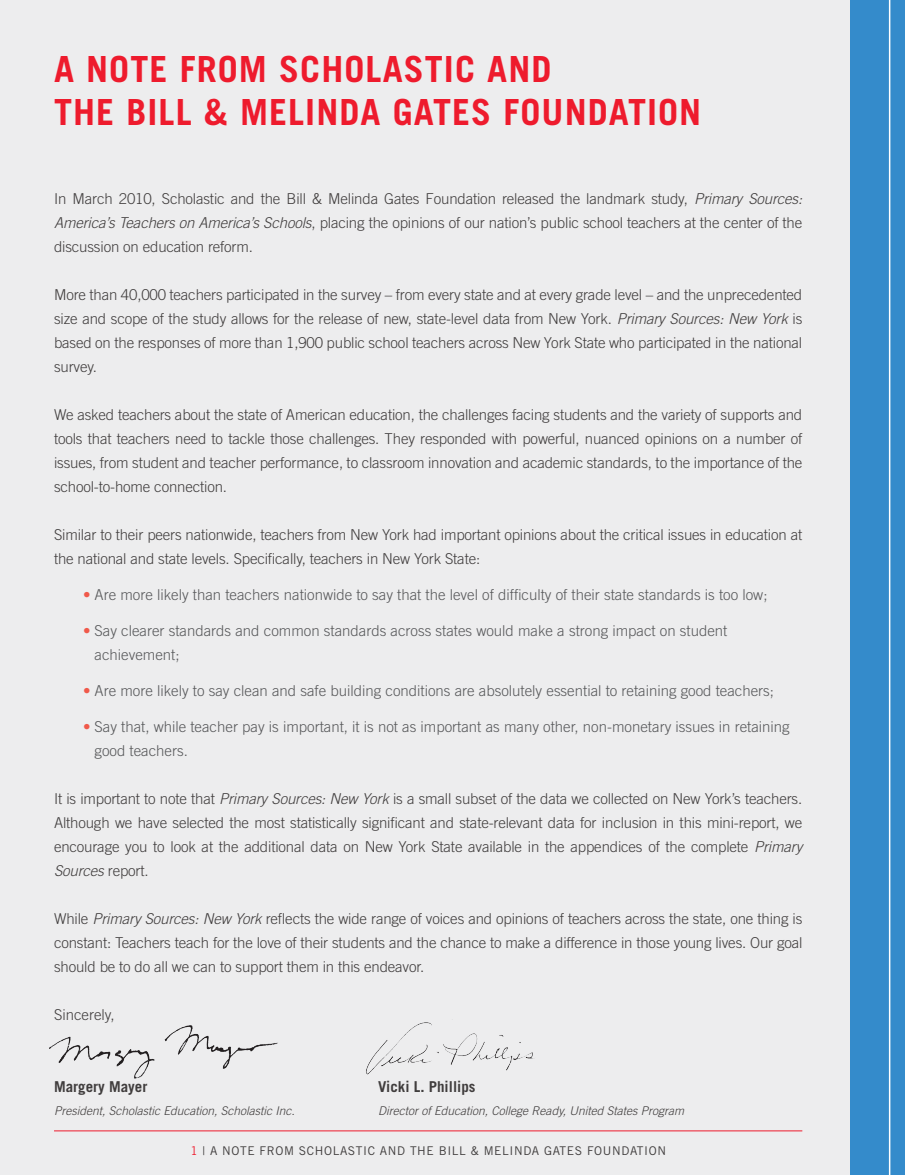
<style>
.page{position:relative;width:905px;height:1175px;background:#fff}
.page>*{position:absolute;margin:0;border:0;box-sizing:border-box;transform-origin:0 0}
.tittle{font:700 36px "Trade Gothic";letter-spacing:.03em;color:#ee1b2d}
.body{font:300 15px/24px "Trade Gothic";letter-spacing:-.01em;color:#403d3d;text-align:justify}
.bullet{font:300 15px/24px "Trade Gothic";color:#57585a}
.body-2{font:700 15px "Trade Gothic";color:#403d3d}
.body-3{font:italic 300 12px "Trade Gothic";color:#403d3d}
.footer{font:12px "Trade Gothic";letter-spacing:.05em;color:#403d3d}
.s1{font-style:italic}
.s2{color:#f0594a}
.s3{color:#ee1b2d}
</style>
<div class="page">
<div style="left:0;top:0;width:850px;height:1174px;background:#ededee"></div>
<hr style="left:0;top:0;width:1px;height:1174px;background:#348bcb">
<hr style="left:54px;top:1130px;width:748px;height:1px;background:#ee1b2d">
<div style="left:850px;top:0;width:54px;height:1174px;background:#348bcb"></div>
<hr style="left:888px;top:0;width:2px;height:1174px;background:#fff">
<img style="left:366px;top:1022px;width:168px;height:53px">
<img style="left:49px;top:1025px;width:229px;height:54px">
<p class="tittle" style="left:54px;top:47px;width:499px">A NOTE FROM SCHOLASTIC AND</p>
<p class="tittle" style="left:54px;top:90px;width:648px">THE BILL &amp; MELINDA GATES FOUNDATION</p>
<p class="body" style="left:54px;top:186px;width:749px">In March 2010, Scholastic and the Bill &amp; Melinda Gates Foundation released the landmark study, <span class="s1">Primary Sources:<br>America’s Teachers on America’s Schools</span>, placing the opinions of our nation’s public school teachers at the center of the discussion on education reform.</p>
<p class="body" style="left:54px;top:282px;width:749px">More than 40,000 teachers participated in the survey – from every state and at every grade level – and the unprecedented size and scope of the study allows for the release of new, state-level data from New York. <span class="s1">Primary Sources: New York</span> is based on the responses of more than 1,900 public school teachers across New York State who participated in the national survey.</p>
<p class="body" style="left:54px;top:402px;width:749px">We asked teachers about the state of American education, the challenges facing students and the variety of supports and tools that teachers need to tackle those challenges. They responded with powerful, nuanced opinions on a number of issues, from student and teacher performance, to classroom innovation and academic standards, to the importance of the school-to-home connection.</p>
<p class="body" style="left:54px;top:522px;width:749px">Similar to their peers nationwide, teachers from New York had important opinions about the critical issues in education at the national and state levels. Specifically, teachers in New York State:</p>
<p class="bullet" style="left:83px;top:582px;width:685px"><span class="s2">•</span> Are more likely than teachers nationwide to say that the level of difficulty of their state standards is too low;</p>
<p class="bullet" style="left:94px;top:618px;width:634px;text-indent:-11px"><span class="s2">•</span> Say clearer standards and common standards across states would make a strong impact on student achievement;</p>
<p class="bullet" style="left:83px;top:678px;width:692px"><span class="s2">•</span> Are more likely to say clean and safe building conditions are absolutely essential to retaining good teachers;</p>
<p class="bullet" style="left:94px;top:714px;width:696px;text-indent:-11px"><span class="s2">•</span> Say that, while teacher pay is important, it is not as important as many other, non-monetary issues in retaining good teachers.</p>
<p class="body" style="left:54px;top:786px;width:749px">It is important to note that <span class="s1">Primary Sources: New York</span> is a small subset of the data we collected on New York’s teachers.<br>Although we have selected the most statistically significant and state-relevant data for inclusion in this mini-report, we encourage you to look at the additional data on New York State available in the appendices of the complete <span class="s1">Primary Sources</span> report.</p>
<p class="body" style="left:54px;top:906px;width:750px">While <span class="s1">Primary Sources: New York</span> reflects the wide range of voices and opinions of teachers across the state, one thing is constant: Teachers teach for the love of their students and the chance to make a difference in those young lives. Our goal should be to do all we can to support them in this endeavor.</p>
<p class="body" style="left:54px;top:1002px;width:62px">Sincerely,</p>
<p class="body-2" style="left:54px;top:1077px;width:95px">Margery Mayer</p>
<p class="body-2" style="left:378px;top:1077px;width:99px">Vicki L. Phillips</p>
<p class="body-3" style="left:54px;top:1103px;width:242px">President, Scholastic Education, Scholastic Inc.</p>
<p class="body-3" style="left:378px;top:1103px;width:307px">Director of Education, College Ready, United States Program</p>
<p class="footer" style="left:190px;top:1143px;width:477px"><span class="s3">1</span> | A NOTE FROM SCHOLASTIC AND THE BILL &amp; MELINDA GATES FOUNDATION</p>
</div>
